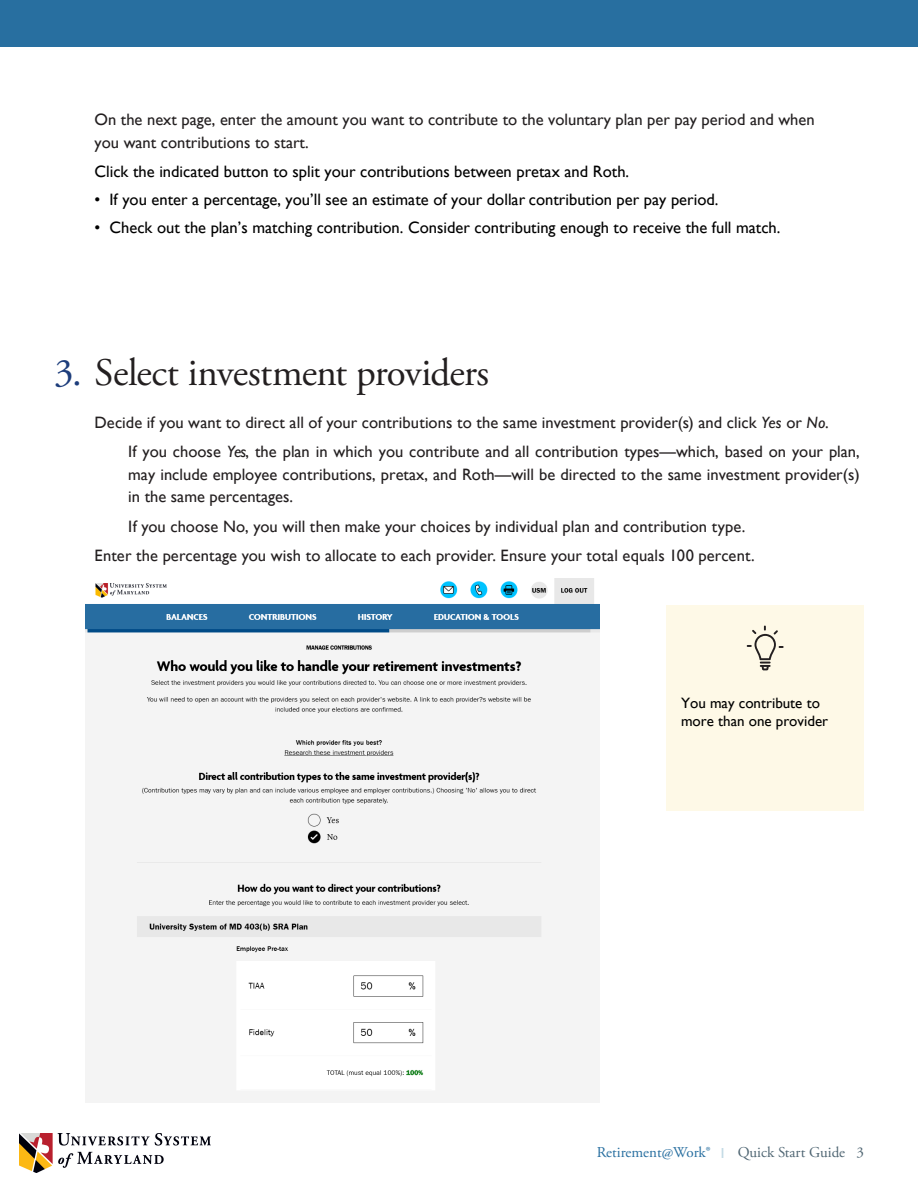
<style>
.page{position:relative;width:918px;height:1188px;background:#fff}
.page>*{position:absolute;margin:0;border:0;box-sizing:border-box;transform-origin:0 0}
.t1{font:39px "Adobe Garamond Pro";letter-spacing:-.02em;color:#231f20}
.t2{font:16.5px/22.5px "Gill Sans";color:#231f20}
.t3{font:16.5px "Gill Sans";color:#000}
.t4{font:15px/18px "Gill Sans";color:#000}
.t5{font:15px "Adobe Garamond Pro";color:#286fa0}
.s1{color:#1d3d7b}
.s2{font-style:italic}
.s3{font-style:inherit}
.s4{font-family:"ITC Franklin Gothic Std";font-weight:500;color:#c5dce6}
.s5{color:#506673}
</style>
<div class="page">
<div style="left:0;top:0;width:918px;height:47px;background:#286fa0"></div>
<div style="left:666px;top:605px;width:198px;height:206px;background:#fef9e7"></div>
<svg style="left:747px;top:626px;width:37px;height:44px"></svg>
<img style="left:20px;top:1134px;width:191px;height:39px">
<img style="left:85px;top:578px;width:515px;height:525px">
<p class="t2" style="left:94px;top:108px;width:722px">On the next page, enter the amount you want to contribute to the voluntary plan per pay period and when you want contributions to start.</p>
<p class="t3" style="left:94px;top:162px;width:536px">Click the indicated button to split your contributions between pretax and Roth.</p>
<p class="t3" style="left:94px;top:190px;width:625px">• If you enter a percentage, you’ll see an estimate of your dollar contribution per pay period.</p>
<p class="t3" style="left:94px;top:218px;width:688px">• Check out the plan’s matching contribution. Consider contributing enough to receive the full match.</p>
<h1 class="t1" style="left:54px;top:350px;width:437px"><span class="s1">3.</span> Select investment providers</h1>
<p class="t2" style="left:128px;top:408px;width:733px;line-height:29px;text-indent:-34px">Decide if you want to direct all of your contributions to the same investment provider(s) and click <span class="s2">Yes</span> or <span class="s2">No</span>.<br>If you choose <span class="s2">Yes</span>, <span class="s3">the</span> plan in which you contribute and all contribution types—which, based on your plan,</p>
<p class="t2" style="left:128px;top:463px;width:733px">may include employee contributions, pretax, and Roth—will be directed to the same investment provider(s) in the same percentages.</p>
<p class="t2" style="left:95px;top:511px;width:662px;line-height:29.2px;text-indent:34px">If you choose No, you will then make your choices by individual plan and contribution type.<br>Enter the percentage you wish to allocate to each provider. Ensure your total equals 100 percent.</p>
<p class="t4" style="left:681px;top:695px;width:149px">You may contribute to more than one provider</p>
<p class="t5" style="left:597px;top:1143px;width:269px">Retirement@Work® <span class="s4">l</span> <span class="s5">Quick Start Guide 3</span></p>
</div>
